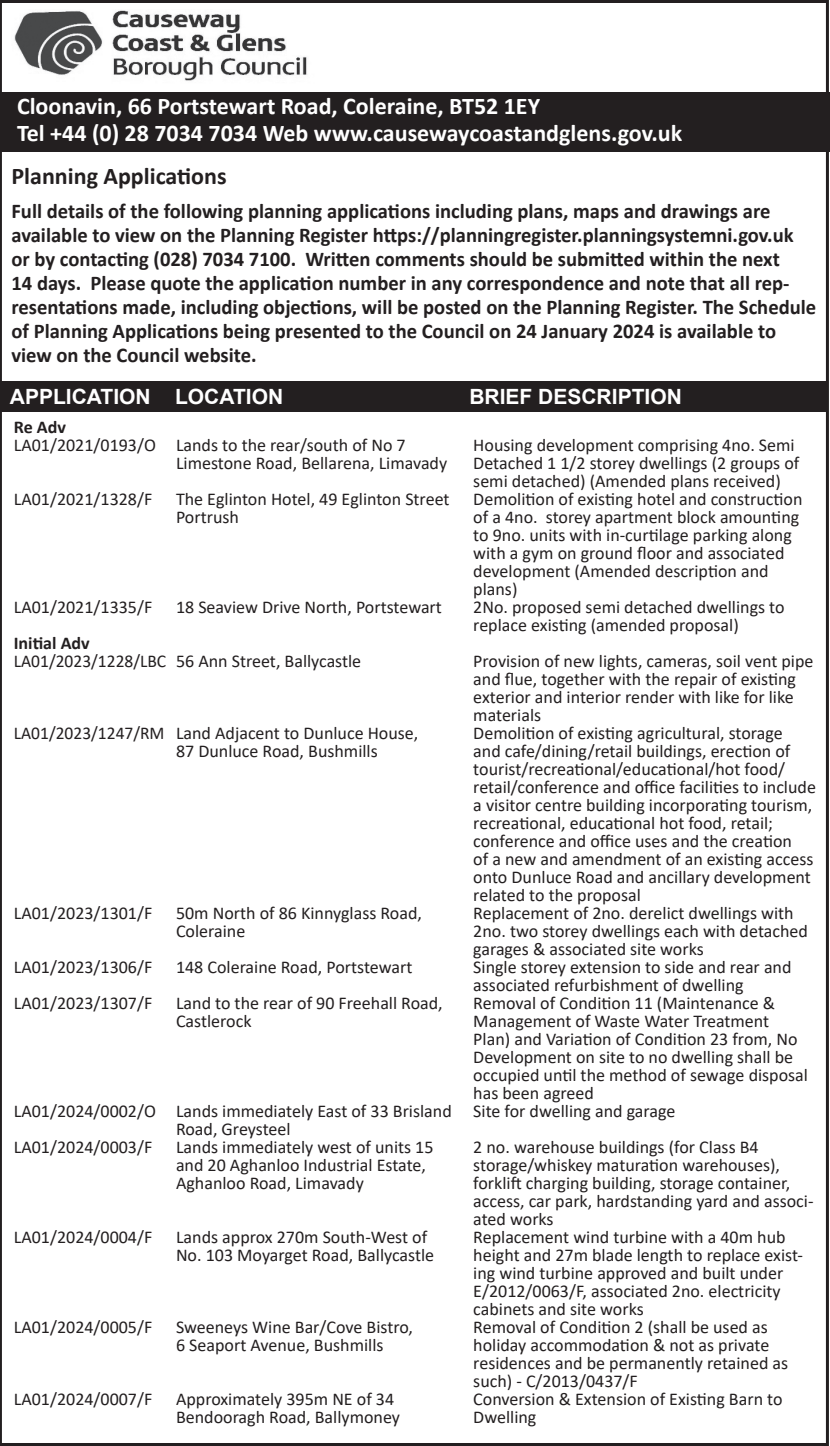
<style>
.page{position:relative;width:830px;height:1446px;background:#fff}
.page>*{position:absolute;margin:0;border:0;box-sizing:border-box;transform-origin:0 0}
.t1{font:700 24px/27px "Calibri";color:#fff}
.t2{font:700 24px "Calibri";color:#231f20}
.t3{font:700 21px/24px "Calibri";color:#231f20}
.t4{font:700 21px "Arial";color:#fff}
.t5{font:18px/18px "Calibri";color:#231f20}
.t6{font:700 18px "Calibri";color:#231f20}
</style>
<div class="page">
<img style="left:14px;top:10px;width:293px;height:71px">
<div style="left:0;top:92px;width:829px;height:60px;background:#231f20"></div>
<div style="left:0;top:381px;width:827px;height:31px;background:#231f20"></div>
<h1 class="t1" style="left:17px;top:92px;width:666px">Cloonavin, 66 Portstewart Road, Coleraine, BT52 1EY<br>Tel +44 (0) 28 7034 7034 Web www.causewaycoastandglens.gov.uk</h1>
<h1 class="t2" style="left:11px;top:159px;width:216px">Planning Applications</h1>
<p class="t3" style="left:11px;top:199px;width:805px">Full details of the following planning applications including plans, maps and drawings are available to view on the Planning Register https://planningregister.planningsystemni.gov.uk or by contacting (028) 7034 7100. Written comments should be submitted within the next<br>14 days. Please quote the application number in any correspondence and note that all rep&shy;resentations made, including objections, will be posted on the Planning Register. The Schedule of Planning Applications being presented to the Council on 24 January 2024 is available to view on the Council website.</p>
<p class="t4" style="left:10px;top:382px;width:275px">APPLICATION LOCATION</p>
<p class="t4" style="left:469px;top:382px;width:214px">BRIEF DESCRIPTION</p>
<p class="t6" style="left:14px;top:414px;width:54px">Re Adv</p>
<p class="t5" style="left:14px;top:435px;width:393px">LA01/2021/0193/O Lands to the rear/south of No 7</p>
<p class="t5" style="left:473px;top:435px;width:323px">Housing development comprising 4no. Semi</p>
<p class="t5" style="left:176px;top:453px;width:272px">Limestone Road, Bellarena, Limavady</p>
<p class="t5" style="left:473px;top:453px;width:327px">Detached 1 1/2 storey dwellings (2 groups of semi detached) (Amended plans received)</p>
<p class="t5" style="left:14px;top:489px;width:140px">LA01/2021/1328/F</p>
<p class="t5" style="left:176px;top:489px;width:275px">The Eglinton Hotel, 49 Eglinton Street</p>
<p class="t5" style="left:473px;top:489px;width:330px">Demolition of existing hotel and construction</p>
<p class="t5" style="left:176px;top:507px;width:64px">Portrush</p>
<p class="t5" style="left:473px;top:507px;width:327px">of a 4no. storey apartment block amounting to 9no. units with in-curtilage parking along with a gym on ground floor and associated development (Amended description and plans)</p>
<p class="t5" style="left:14px;top:597px;width:140px">LA01/2021/1335/F</p>
<p class="t5" style="left:176px;top:597px;width:267px">18 Seaview Drive North, Portstewart</p>
<p class="t5" style="left:473px;top:597px;width:313px">2No. proposed semi detached dwellings to replace existing (amended proposal)</p>
<p class="t6" style="left:14px;top:630px;width:77px">Initial Adv</p>
<p class="t5" style="left:14px;top:651px;width:349px">LA01/2023/1228/LBC 56 Ann Street, Ballycastle</p>
<p class="t5" style="left:473px;top:651px;width:341px">Provision of new lights, cameras, soil vent pipe and flue, together with the repair of existing exterior and interior render with like for like materials</p>
<p class="t5" style="left:14px;top:723px;width:406px">LA01/2023/1247/RM Land Adjacent to Dunluce House,</p>
<p class="t5" style="left:473px;top:723px;width:311px">Demolition of existing agricultural, storage</p>
<p class="t5" style="left:176px;top:741px;width:203px">87 Dunluce Road, Bushmills</p>
<p class="t5" style="left:473px;top:741px;width:344px">and cafe/dining/retail buildings, erection of tourist/recreational/educational/hot food/ retail/conference and office facilities to include a visitor centre building incorporating tourism, recreational, educational hot food, retail; conference and office uses and the creation<br>of a new and amendment of an existing access onto Dunluce Road and ancillary development related to the proposal</p>
<p class="t5" style="left:14px;top:903px;width:140px">LA01/2023/1301/F</p>
<p class="t5" style="left:176px;top:903px;width:247px">50m North of 86 Kinnyglass Road,</p>
<p class="t5" style="left:473px;top:903px;width:322px">Replacement of 2no. derelict dwellings with</p>
<p class="t5" style="left:176px;top:921px;width:71px">Coleraine</p>
<p class="t5" style="left:473px;top:921px;width:336px">2no. two storey dwellings each with detached garages &amp; associated site works</p>
<p class="t5" style="left:14px;top:957px;width:140px">LA01/2023/1306/F</p>
<p class="t5" style="left:176px;top:957px;width:238px">148 Coleraine Road, Portstewart</p>
<p class="t5" style="left:473px;top:957px;width:319px">Single storey extension to side and rear and associated refurbishment of dwelling</p>
<p class="t5" style="left:14px;top:993px;width:140px">LA01/2023/1307/F</p>
<p class="t5" style="left:176px;top:993px;width:268px">Land to the rear of 90 Freehall Road,</p>
<p class="t5" style="left:473px;top:993px;width:303px">Removal of Condition 11 (Maintenance &amp;</p>
<p class="t5" style="left:176px;top:1011px;width:77px">Castlerock</p>
<p class="t5" style="left:473px;top:1011px;width:297px">Management of Waste Water Treatment</p>
<p class="t5" style="left:473px;top:1029px;width:325px">Plan) and Variation of Condition 23 from, No</p>
<p class="t5" style="left:473px;top:1047px;width:321px">Development on site to no dwelling shall be</p>
<p class="t5" style="left:473px;top:1065px;width:336px">occupied until the method of sewage disposal</p>
<p class="t5" style="left:473px;top:1083px;width:122px">has been agreed</p>
<p class="t5" style="left:14px;top:1101px;width:662px">LA01/2024/0002/O Lands immediately East of 33 Brisland Site for dwelling and garage</p>
<p class="t5" style="left:176px;top:1119px;width:116px">Road, Greysteel</p>
<p class="t5" style="left:14px;top:1137px;width:140px">LA01/2024/0003/F</p>
<p class="t5" style="left:176px;top:1137px;width:259px">Lands immediately west of units 15</p>
<p class="t5" style="left:473px;top:1137px;width:287px">2 no. warehouse buildings (for Class B4</p>
<p class="t5" style="left:176px;top:1155px;width:251px">and 20 Aghanloo Industrial Estate,</p>
<p class="t5" style="left:473px;top:1155px;width:308px">storage/whiskey maturation warehouses),</p>
<p class="t5" style="left:176px;top:1173px;width:189px">Aghanloo Road, Limavady</p>
<p class="t5" style="left:473px;top:1173px;width:341px">forklift charging building, storage container, access, car park, hardstanding yard and associ&shy;ated works</p>
<p class="t5" style="left:14px;top:1227px;width:140px">LA01/2024/0004/F</p>
<p class="t5" style="left:176px;top:1227px;width:252px">Lands approx 270m South-West of</p>
<p class="t5" style="left:473px;top:1227px;width:313px">Replacement wind turbine with a 40m hub</p>
<p class="t5" style="left:176px;top:1245px;width:259px">No. 103 Moyarget Road, Ballycastle</p>
<p class="t5" style="left:473px;top:1245px;width:331px">height and 27m blade length to replace exist&shy;ing wind turbine approved and built under E/2012/0063/F, associated 2no. electricity cabinets and site works</p>
<p class="t5" style="left:14px;top:1317px;width:140px">LA01/2024/0005/F</p>
<p class="t5" style="left:176px;top:1317px;width:238px">Sweeneys Wine Bar/Cove Bistro,</p>
<p class="t5" style="left:473px;top:1317px;width:296px">Removal of Condition 2 (shall be used as</p>
<p class="t5" style="left:176px;top:1335px;width:209px">6 Seaport Avenue, Bushmills</p>
<p class="t5" style="left:473px;top:1335px;width:316px">holiday accommodation &amp; not as private residences and be permanently retained as such) - C/2013/0437/F</p>
<p class="t5" style="left:14px;top:1389px;width:140px">LA01/2024/0007/F</p>
<p class="t5" style="left:176px;top:1389px;width:219px">Approximately 395m NE of 34</p>
<p class="t5" style="left:473px;top:1389px;width:310px">Conversion &amp; Extension of Existing Barn to</p>
<p class="t5" style="left:176px;top:1407px;width:225px">Bendooragh Road, Ballymoney</p>
<p class="t5" style="left:473px;top:1407px;width:65px">Dwelling</p>
</div>
